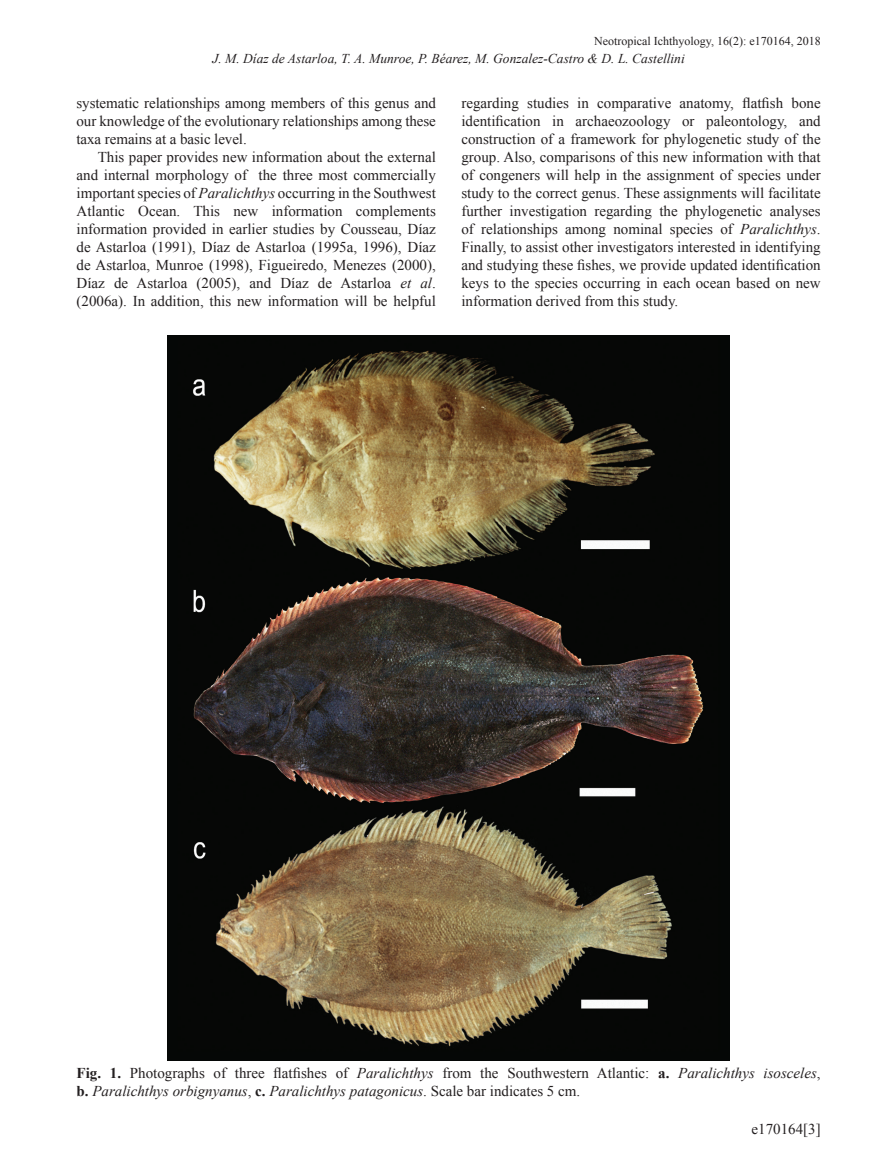
<style>
.page{position:relative;width:893px;height:1170px;background:#fff}
.page>*{position:absolute;margin:0;border:0;box-sizing:border-box;transform-origin:0 0}
.t1{font:15px/18px "Times New Roman";color:#231f20;text-align:justify}
.t2{font:italic 13.5px "Times New Roman";color:#231f20}
.t3{font:12px "Times New Roman";color:#231f20}
.s1{font-style:italic}
.s2{font-weight:700}
</style>
<div class="page">
<img style="left:168px;top:336px;width:561px;height:724px">
<p class="t3" style="left:594px;top:33px;width:228px">Neotropical Ichthyology, 16(2): e170164, 2018</p>
<p class="t2" style="left:212px;top:49px;width:474px">J. M. Díaz de Astarloa, T. A. Munroe, P. Béarez, M. Gonzalez-Castro &amp; D. L. Castellini</p>
<p class="t1" style="left:77px;top:94px;width:361px">systematic relationships among members of this genus and our knowledge of the evolutionary relationships among these taxa remains at a basic level.</p>
<p class="t1" style="left:77px;top:148px;width:361px;text-indent:21px">This paper provides new information about the external and internal morphology of the three most commercially important species of <span class="s1">Paralichthys</span> occurring in the Southwest Atlantic Ocean. This new information complements information provided in earlier studies by Cousseau, Díaz de Astarloa (1991), Díaz de Astarloa (1995a, 1996), Díaz de Astarloa, Munroe (1998), Figueiredo, Menezes (2000), Díaz de Astarloa (2005), and Díaz de Astarloa <span class="s1">et al</span>. (2006a). In addition, this new information will be helpful</p>
<p class="t1" style="left:461px;top:94px;width:361px">regarding studies in comparative anatomy, flatfish bone identification in archaeozoology or paleontology, and construction of a framework for phylogenetic study of the group. Also, comparisons of this new information with that of congeners will help in the assignment of species under study to the correct genus. These assignments will facilitate further investigation regarding the phylogenetic analyses of relationships among nominal species of <span class="s1">Paralichthys</span>.<br>Finally, to assist other investigators interested in identifying and studying these fishes, we provide updated identification keys to the species occurring in each ocean based on new information derived from this study.</p>
<p class="t1" style="left:77px;top:1064px;width:746px"><span class="s2">Fig. 1.</span> Photographs of three flatfishes of <span class="s1">Paralichthys</span> from the Southwestern Atlantic: <span class="s2">a.</span> <span class="s1">Paralichthys isosceles</span>, <span class="s2">b.</span> <span class="s1">Paralichthys orbignyanus</span>, <span class="s2">c.</span> <span class="s1">Paralichthys patagonicus</span>. Scale bar indicates 5 cm.</p>
<p class="t1" style="left:751px;top:1119px;width:71px">e170164[3]</p>
</div>
